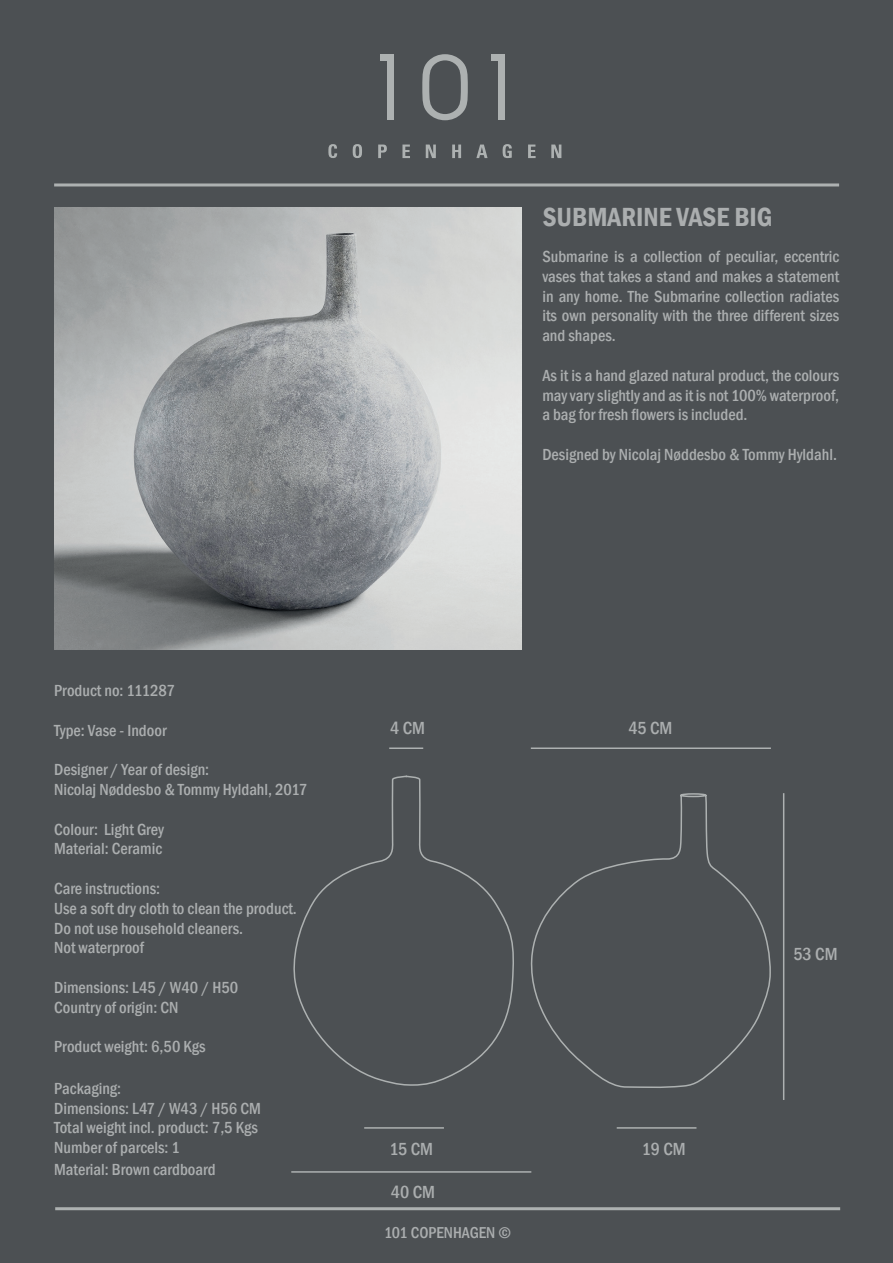
<style>
.page{position:relative;width:893px;height:1263px;background:#4c5053}
.page>*{position:absolute;margin:0;border:0;box-sizing:border-box;transform-origin:0 0}
.t1{font:600 condensed 27px "Franklin Gothic";color:#abaeaf}
.t2{font:500 condensed 18px "Franklin Gothic";color:#abaeaf}
.t3{font:500 condensed 16.5px/19.8px "Franklin Gothic";color:#abaeaf}
.t4{font:500 condensed 16.2px "Franklin Gothic";color:#abaeaf}
</style>
<div class="page">
<img style="left:54px;top:207px;width:468px;height:442px">
<svg style="left:422px;top:54px;width:46px;height:66px"></svg>
<div style="left:498px;top:58px;width:6px;height:62px;background:#adb1b1"></div>
<div style="left:491px;top:54px;width:13px;height:7px;background:#adb1b1"></div>
<div style="left:387px;top:58px;width:7px;height:62px;background:#adb1b1"></div>
<div style="left:380px;top:54px;width:13px;height:7px;background:#adb1b1"></div>
<svg style="left:328px;top:144px;width:9px;height:14px"></svg>
<svg style="left:353px;top:144px;width:9px;height:14px"></svg>
<svg style="left:378px;top:145px;width:9px;height:13px"></svg>
<svg style="left:402px;top:145px;width:8px;height:13px"></svg>
<svg style="left:426px;top:145px;width:10px;height:13px"></svg>
<svg style="left:452px;top:145px;width:9px;height:13px"></svg>
<svg style="left:476px;top:145px;width:12px;height:13px"></svg>
<svg style="left:503px;top:144px;width:9px;height:14px"></svg>
<svg style="left:528px;top:145px;width:8px;height:13px"></svg>
<svg style="left:551px;top:145px;width:10px;height:13px"></svg>
<hr style="left:54px;top:183px;width:785px;height:3px;background:#adb1b1">
<hr style="left:55px;top:1207px;width:785px;height:3px;background:#adb1b1">
<hr style="left:617px;top:1127px;width:79px;height:2px;background:#adb1b1">
<hr style="left:364px;top:1127px;width:80px;height:2px;background:#adb1b1">
<hr style="left:783px;top:793px;width:1px;height:307px;background:#adb1b1">
<hr style="left:389px;top:747px;width:34px;height:2px;background:#adb1b1">
<hr style="left:531px;top:747px;width:240px;height:2px;background:#adb1b1">
<hr style="left:291px;top:1171px;width:240px;height:2px;background:#adb1b1">
<svg style="left:530px;top:793px;width:240px;height:295px"></svg>
<svg style="left:293px;top:776px;width:221px;height:310px"></svg>
<h1 class="t1" style="left:543px;top:199px;width:231px">SUBMARINE VASE BIG</h1>
<p class="t3" style="left:542px;top:246px;width:298px;text-align:justify">Submarine is a collection of peculiar, eccentric vases that takes a stand and makes a statement in any home. The Submarine collection radiates its own personality with the three different sizes and shapes.</p>
<p class="t3" style="left:542px;top:365px;width:298px;text-align:justify">As it is a hand glazed natural product, the colours may vary slightly and as it is not 100% waterproof, a bag for fresh flowers is included.</p>
<p class="t3" style="left:542px;top:444px;width:296px">Designed by Nicolaj Nøddesbo &amp; Tommy Hyldahl.</p>
<p class="t3" style="left:54px;top:680px;width:122px">Product no: 111287</p>
<p class="t3" style="left:54px;top:720px;width:114px">Type: Vase - Indoor</p>
<p class="t3" style="left:54px;top:760px;width:254px">Designer / Year of design:<br>Nicolaj Nøddesbo &amp; Tommy Hyldahl, 2017</p>
<p class="t3" style="left:54px;top:819px;width:111px">Colour: Light Grey<br>Material: Ceramic</p>
<p class="t3" style="left:54px;top:878px;width:244px">Care instructions:<br>Use a soft dry cloth to clean the product.<br>Do not use household cleaners.<br>Not waterproof</p>
<p class="t3" style="left:54px;top:977px;width:186px">Dimensions: L45 / W40 / H50<br>Country of origin: CN</p>
<p class="t3" style="left:54px;top:1037px;width:153px">Product weight: 6,50 Kgs</p>
<p class="t3" style="left:54px;top:1078px;width:208px">Packaging:<br>Dimensions: L47 / W43 / H56 CM<br>Total weight incl. product: 7,5 Kgs<br>Number of parcels: 1</p>
<p class="t3" style="left:54px;top:1159px;width:163px">Material: Brown cardboard</p>
<p class="t2" style="left:390px;top:716px;width:36px">4 CM</p>
<p class="t2" style="left:628px;top:716px;width:46px">45 CM</p>
<p class="t2" style="left:389px;top:1138px;width:45px">15 CM</p>
<p class="t2" style="left:642px;top:1138px;width:45px">19 CM</p>
<p class="t2" style="left:391px;top:1180px;width:46px">40 CM</p>
<p class="t4" style="left:384px;top:1222px;width:128px">101 COPENHAGEN ©</p>
<p class="t2" style="left:793px;top:942px;width:46px">53 CM</p>
</div>
